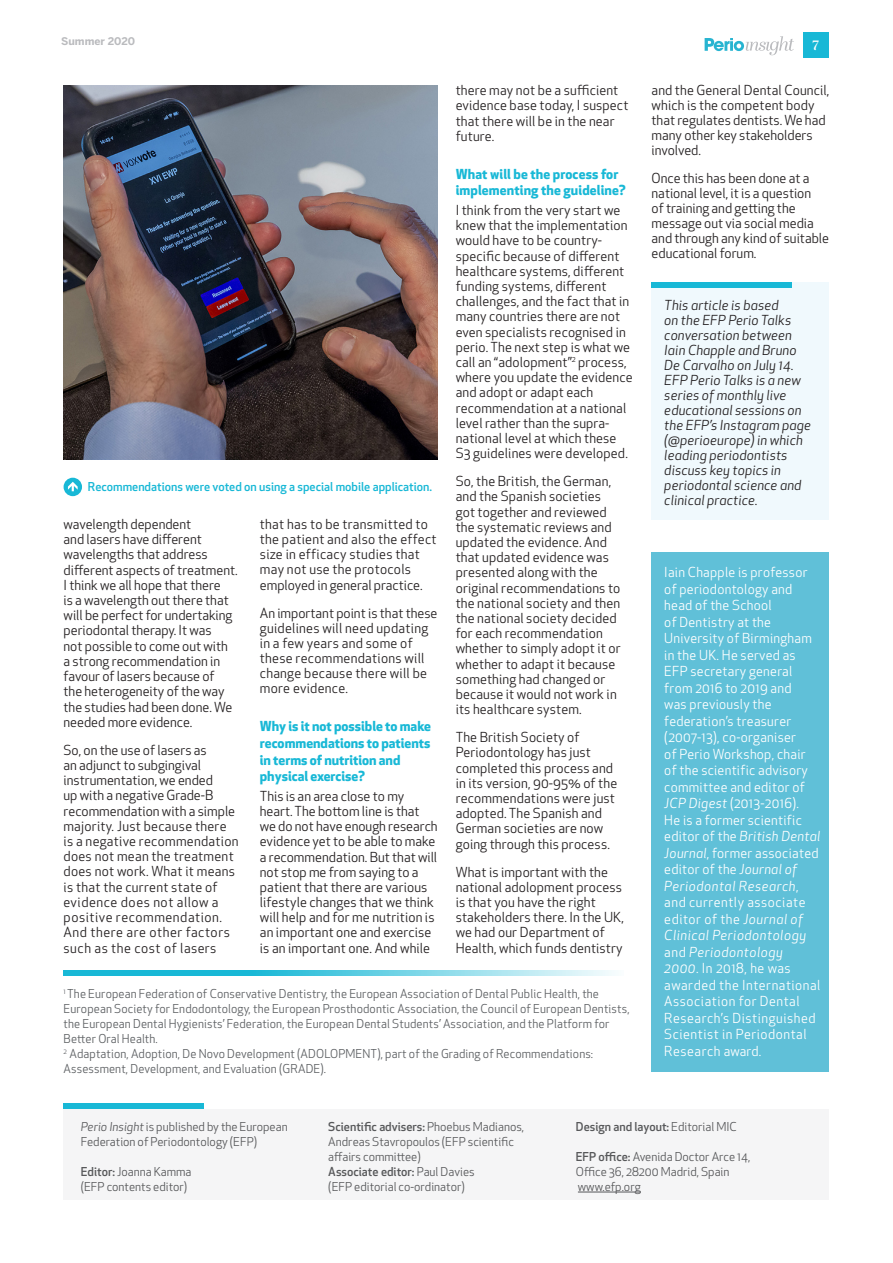
<style>
.page{position:relative;width:893px;height:1263px;background:#fff}
.page>*{position:absolute;margin:0;border:0;box-sizing:border-box;transform-origin:0 0}
.t1{font:13.5px/15.1px "Apex New";letter-spacing:.01em;color:#231f20}
.t2{font:13.5px/16.5px "Apex New";letter-spacing:.02em;color:#fff}
.t3{font:italic 13.5px/15px "Apex New";letter-spacing:.01em;color:#231f20}
.t4{font:700 13.5px/16.6px "Apex New";color:#18b8d6}
.t5{font:600 13.5px "Abril Display";color:#fff}
.t6{font:12px/15px "Apex New";letter-spacing:.01em;color:#5c5f62}
.t7{font:12px/15px "Apex New";color:#57585a}
.t8{font:500 12px "Apex New";color:#18b8d6}
.t9{font:500 12px "Apex New";color:#57585a}
.t10{font:700 10.5px "Benton Sans";color:#babbbe}
.s1{font-style:italic}
.s2{font-weight:500}
.s3{font-weight:400}
</style>
<div class="page">
<svg style="left:705px;top:36px;width:89px;height:19px"></svg>
<div style="left:803px;top:32px;width:25px;height:25px;background:#18b8d6"></div>
<div style="left:652px;top:552px;width:177px;height:519px;background:#60c0d8"></div>
<img style="left:64px;top:85px;width:374px;height:374px">
<svg style="left:64px;top:478px;width:18px;height:18px"></svg>
<div style="left:651px;top:283px;width:178px;height:237px;background:#f0f9fd"></div>
<div style="left:651px;top:282px;width:140px;height:6px;background:#18b8d6"></div>
<svg style="left:64px;top:970px;width:550px;height:6px;background:#60cee2"></svg>
<div style="left:64px;top:1109px;width:765px;height:90px;background:#f5f5f6"></div>
<div style="left:64px;top:1103px;width:140px;height:6px;background:#18b8d6"></div>
<hr style="left:578px;top:1192px;width:63px;height:1px;background:#57585a">
<p class="t10" style="left:61px;top:35px;width:75px">Summer 2020</p>
<p class="t8" style="left:88px;top:478px;width:346px">Recommendations were voted on using a special mobile application.</p>
<p class="t1" style="left:64px;top:516px;width:176px">wavelength dependent<br>and lasers have different wavelengths that address different aspects of treatment.<br>I think we all hope that there<br>is a wavelength out there that will be perfect for undertaking periodontal therapy. It was<br>not possible to come out with a strong recommendation in favour of lasers because of<br>the heterogeneity of the way the studies had been done. We needed more evidence.</p>
<p class="t1" style="left:64px;top:742px;width:177px">So, on the use of lasers as<br>an adjunct to subgingival instrumentation, we ended<br>up with a negative Grade-B recommendation with a simple majority. Just because there is a negative recommendation does not mean the treatment does not work. What it means is that the current state of evidence does not allow a positive recommendation.<br>And there are other factors such as the cost of lasers</p>
<p class="t1" style="left:260px;top:516px;width:178px">that has to be transmitted to the patient and also the effect size in efficacy studies that may not use the protocols employed in general practice.</p>
<p class="t1" style="left:260px;top:605px;width:179px">An important point is that these guidelines will need updating in a few years and some of these recommendations will change because there will be more evidence.</p>
<p class="t4" style="left:260px;top:717px;width:173px">Why is it not possible to make recommendations to patients in terms of nutrition and physical exercise?</p>
<p class="t1" style="left:260px;top:788px;width:179px">This is an area close to my heart. The bottom line is that we do not have enough research evidence yet to be able to make a recommendation. But that will not stop me from saying to a patient that there are various lifestyle changes that we think will help and for me nutrition is an important one and exercise is an important one. And while</p>
<p class="t1" style="left:456px;top:83px;width:174px">there may not be a sufficient evidence base today, I suspect that there will be in the near future.</p>
<p class="t4" style="left:456px;top:165px;width:171px">What will be the process for implementing the guideline?</p>
<p class="t1" style="left:456px;top:202px;width:179px">I think from the very start we knew that the implementation would have to be country&shy;specific because of different healthcare systems, different funding systems, different challenges, and the fact that in many countries there are not even specialists recognised in perio. The next step is what we call an “adolopment”<sup>2</sup> process, where you update the evidence and adopt or adapt each recommendation at a national level rather than the supra&shy;national level at which these<br>S3 guidelines were developed.</p>
<p class="t1" style="left:456px;top:474px;width:166px">So, the British, the German, and the Spanish societies got together and reviewed the systematic reviews and updated the evidence. And that updated evidence was presented along with the original recommendations to the national society and then the national society decided for each recommendation whether to simply adopt it or whether to adapt it because something had changed or because it would not work in its healthcare system.</p>
<p class="t1" style="left:456px;top:730px;width:163px">The British Society of<br>Periodontology has just completed this process and in its version, 90-95% of the recommendations were just adopted. The Spanish and<br>German societies are now going through this process.</p>
<p class="t1" style="left:456px;top:864px;width:170px">What is important with the national adolopment process is that you have the right stakeholders there. In the UK, we had our Department of<br>Health, which funds dentistry</p>
<p class="t6" style="left:64px;top:986px;width:567px"><sup>1</sup> The European Federation of Conservative Dentistry, the European Association of Dental Public Health, the European Society for Endodontology, the European Prosthodontic Association, the Council of European Dentists, the European Dental Hygienists’ Federation, the European Dental Students’ Association, and the Platform for Better Oral Health.<br><sup>2</sup> Adaptation, Adoption, De Novo Development (ADOLOPMENT), part of the Grading of Recommendations:<br>Assessment, Development, and Evaluation (GRADE).</p>
<p class="t5" style="left:813px;top:36px;width:8px">7</p>
<p class="t1" style="left:652px;top:83px;width:179px">and the General Dental Council, which is the competent body that regulates dentists. We had many other key stakeholders involved.</p>
<p class="t1" style="left:652px;top:171px;width:179px">Once this has been done at a national level, it is a question<br>of training and getting the message out via social media and through any kind of suitable educational forum.</p>
<p class="t3" style="left:664px;top:297px;width:148px">This article is based<br>on the EFP Perio Talks conversation between<br>Iain Chapple and Bruno<br>De Carvalho on July 14.<br>EFP Perio Talks is a new series of monthly live educational sessions on the EFP’s Instagram page (@perioeurope) in which leading periodontists discuss key topics in periodontal science and clinical practice.</p>
<p class="t2" style="left:664px;top:564px;width:158px">Iain Chapple is professor of periodontology and head of the School<br>of Dentistry at the<br>University of Birmingham in the UK. He served as<br>EFP secretary general from 2016 to 2019 and<br>was previously the federation’s treasurer (2007-13), co-organiser<br>of Perio Workshop, chair of the scientific advisory committee and editor of<br><span class="s1">JCP Digest</span> (2013-2016).<br>He is a former scientific editor of the <span class="s1">British Dental<br>Journal</span>, former associated editor of the <span class="s1">Journal of<br>Periodontal Research</span>, and currently associate editor of the <span class="s1">Journal of<br>Clinical Periodontology </span>and <span class="s1">Periodontology<br>2000</span>. In 2018, he was awarded the International<br>Association for Dental<br>Research’s Distinguished<br>Scientist in Periodontal<br>Research award.</p>
<p class="t7" style="left:81px;top:1119px;width:208px"><span class="s1">Perio Insight</span> is published by the European<br>Federation of Periodontology (EFP)</p>
<p class="t7" style="left:81px;top:1164px;width:112px"><span class="s2">Editor:</span> Joanna Kamma (EFP contents editor)</p>
<p class="t7" style="left:328px;top:1119px;width:197px"><span class="s2">Scientific advisers:</span> Phoebus Madianos,<br>Andreas Stavropoulos (EFP scientific affairs committee)<br><span class="s2">Associate editor:</span> Paul Davies<br>(EFP editorial co-ordinator)</p>
<p class="t9" style="left:576px;top:1118px;width:163px">Design and layout: <span class="s3">Editorial MIC</span></p>
<p class="t7" style="left:576px;top:1149px;width:176px"><span class="s2">EFP office:</span> Avenida Doctor Arce 14,<br>Office 36, 28200 Madrid, Spain www.efp.org</p>
</div>
